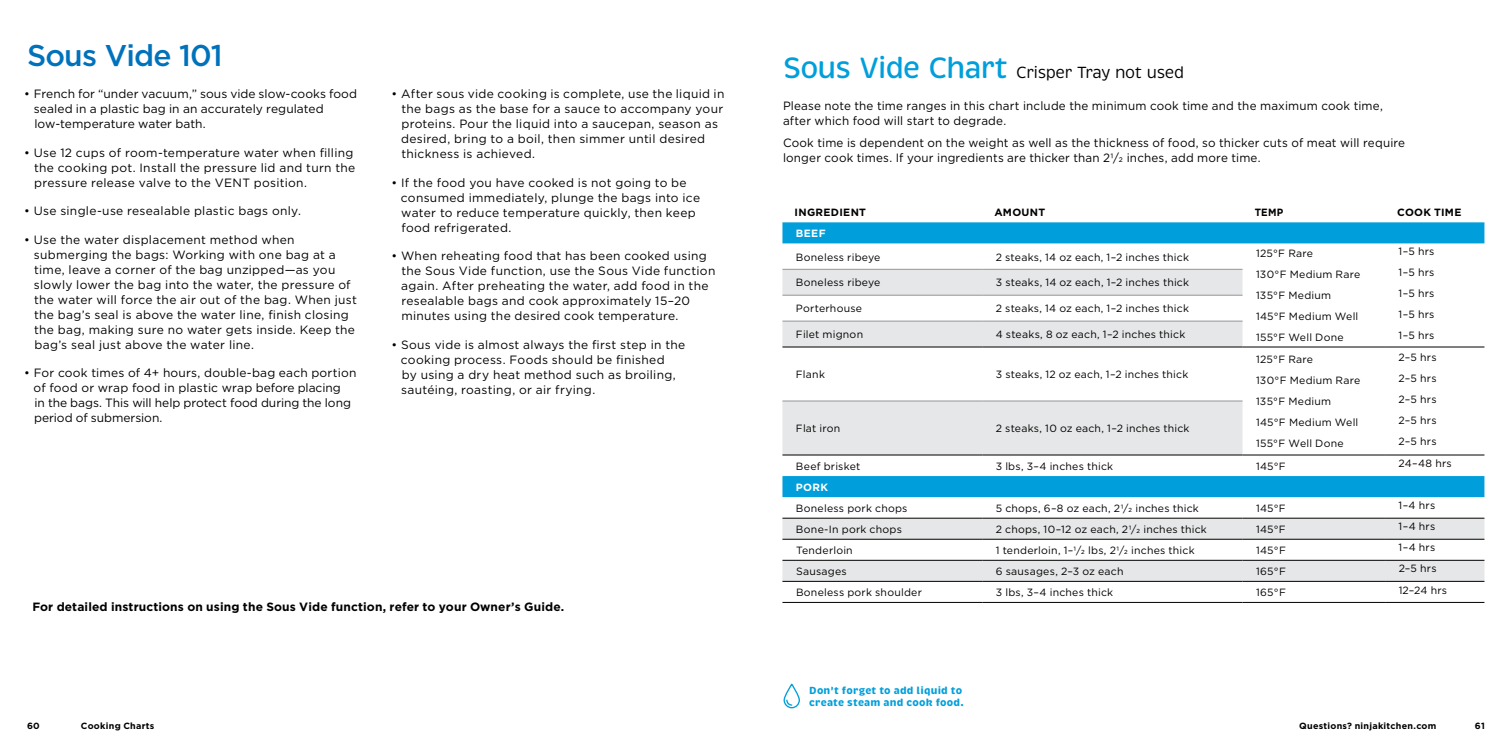
<style>
.page{position:relative;width:1512px;height:756px;background:#fff}
.page>*{position:absolute;margin:0;border:0;box-sizing:border-box;transform-origin:0 0}
.t1{font:500 30px "Gotham";letter-spacing:-.025em;color:#0072bc}
.t2{font:16.5px "Brevia";letter-spacing:-.035em;color:#000}
.t3{font:12px/15px "Gotham";letter-spacing:.02em;color:#000}
.t4{font:12px/15px "Gotham";color:#000}
.t5{font:700 12px "Gotham";letter-spacing:.01em;color:#000}
.t6{font:10.5px/21px "Gotham";letter-spacing:.02em;color:#000}
.t7{font:700 10.5px/12px "Brevia";letter-spacing:.02em;color:#009fdb}
.t8{font:700 10.5px "Gotham";letter-spacing:.03em;color:#000}
.t9{font:700 10.5px "Gotham";letter-spacing:.035em;color:#fff}
.t10{font:700 10.5px "Gotham";letter-spacing:.03em;color:#000;scale:.93 1}
.t11{font:700 9px "Gotham";letter-spacing:.03em;color:#000}
.s1{font-weight:500;font-size:30px;color:#009fdb}
</style>
<div class="page">
<svg style="left:782px;top:222px;width:702px;height:47px"></svg>
<svg style="left:782px;top:270px;width:702px;height:311px"></svg>
<hr style="left:782px;top:518px;width:200px;height:1px;background:#000">
<hr style="left:982px;top:518px;width:261px;height:1px;background:#000">
<hr style="left:1243px;top:518px;width:142px;height:1px;background:#000">
<hr style="left:1385px;top:518px;width:99px;height:1px;background:#000">
<hr style="left:782px;top:539px;width:200px;height:1px;background:#000">
<hr style="left:982px;top:539px;width:261px;height:1px;background:#000">
<hr style="left:1243px;top:539px;width:142px;height:1px;background:#000">
<hr style="left:1385px;top:539px;width:99px;height:1px;background:#000">
<hr style="left:782px;top:560px;width:200px;height:1px;background:#000">
<hr style="left:982px;top:560px;width:261px;height:1px;background:#000">
<hr style="left:1243px;top:560px;width:142px;height:1px;background:#000">
<hr style="left:1385px;top:560px;width:99px;height:1px;background:#000">
<hr style="left:782px;top:581px;width:200px;height:1px;background:#000">
<hr style="left:982px;top:581px;width:261px;height:1px;background:#000">
<hr style="left:1243px;top:581px;width:142px;height:1px;background:#000">
<hr style="left:1385px;top:581px;width:99px;height:1px;background:#000">
<hr style="left:782px;top:347px;width:200px;height:1px;background:#000">
<hr style="left:982px;top:347px;width:261px;height:1px;background:#000">
<hr style="left:782px;top:455px;width:200px;height:1px;background:#000">
<hr style="left:982px;top:455px;width:261px;height:1px;background:#000">
<hr style="left:782px;top:602px;width:200px;height:1px;background:#000">
<hr style="left:982px;top:602px;width:261px;height:1px;background:#000">
<hr style="left:1243px;top:602px;width:142px;height:1px;background:#000">
<hr style="left:1385px;top:602px;width:99px;height:1px;background:#000">
<hr style="left:782px;top:269px;width:200px;height:1px;background:#939598">
<hr style="left:982px;top:269px;width:261px;height:1px;background:#939598">
<hr style="left:782px;top:295px;width:200px;height:1px;background:#939598">
<hr style="left:982px;top:295px;width:261px;height:1px;background:#939598">
<hr style="left:782px;top:321px;width:200px;height:1px;background:#939598">
<hr style="left:982px;top:321px;width:261px;height:1px;background:#939598">
<hr style="left:782px;top:401px;width:200px;height:1px;background:#939598">
<hr style="left:982px;top:401px;width:261px;height:1px;background:#939598">
<hr style="left:1243px;top:347px;width:142px;height:1px;background:#000">
<hr style="left:1385px;top:347px;width:99px;height:1px;background:#000">
<hr style="left:1243px;top:455px;width:142px;height:1px;background:#000">
<hr style="left:1385px;top:455px;width:99px;height:1px;background:#000">
<svg style="left:783px;top:684px;width:17px;height:25px"></svg>
<h1 class="t1" style="left:27px;top:35px;width:197px">Sous Vide 101</h1>
<p class="t3" style="left:34px;top:86px;width:325px;text-indent:-10px">• French for “under vacuum,” sous vide slow-cooks food sealed in a plastic bag in an accurately regulated low-temperature water bath.</p>
<p class="t3" style="left:34px;top:145px;width:323px;text-indent:-10px">• Use 12 cups of room-temperature water when filling the cooking pot. Install the pressure lid and turn the pressure release valve to the VENT position.</p>
<p class="t3" style="left:24px;top:203px;width:278px">• Use single-use resealable plastic bags only.</p>
<p class="t3" style="left:34px;top:232px;width:325px;text-indent:-10px">• Use the water displacement method when submerging the bags: Working with one bag at a time, leave a corner of the bag unzipped—as you slowly lower the bag into the water, the pressure of the water will force the air out of the bag. When just the bag’s seal is above the water line, finish closing the bag, making sure no water gets inside. Keep the bag’s seal just above the water line.</p>
<p class="t4" style="left:34px;top:365px;width:324px;text-indent:-9px">• For cook times of 4+ hours, double-bag each portion of food or wrap food in plastic wrap before placing<br>in the bags. This will help protect food during the long period of submersion.</p>
<p class="t3" style="left:401px;top:86px;width:325px;text-indent:-10px">• After sous vide cooking is complete, use the liquid in the bags as the base for a sauce to accompany your proteins. Pour the liquid into a saucepan, season as desired, bring to a boil, then simmer until desired thickness is achieved.</p>
<p class="t3" style="left:401px;top:175px;width:301px;text-indent:-9px">• If the food you have cooked is not going to be consumed immediately, plunge the bags into ice water to reduce temperature quickly, then keep food refrigerated.</p>
<p class="t3" style="left:401px;top:248px;width:316px;text-indent:-10px">• When reheating food that has been cooked using the Sous Vide function, use the Sous Vide function again. After preheating the water, add food in the resealable bags and cook approximately 15–20 minutes using the desired cook temperature.</p>
<p class="t3" style="left:401px;top:337px;width:286px;text-indent:-9px">• Sous vide is almost always the first step in the cooking process. Foods should be finished<br>by using a dry heat method such as broiling, sautéing, roasting, or air frying.</p>
<p class="t5" style="left:32px;top:599px;width:533px">For detailed instructions on using the Sous Vide function, refer to your Owner’s Guide.</p>
<h2 class="t2" style="left:784px;top:62px;width:402px"><span class="s1">Sous Vide Chart</span> Crisper Tray not used</h2>
<p class="t3" style="left:783px;top:98px;width:601px">Please note the time ranges in this chart include the minimum cook time and the maximum cook time, after which food will start to degrade.</p>
<p class="t3" style="left:783px;top:135px;width:624px">Cook time is dependent on the weight as well as the thickness of food, so thicker cuts of meat will require longer cook times. If your ingredients are thicker than 21/2 inches, add more time.</p>
<p class="t8" style="left:795px;top:205px;width:73px">INGREDIENT</p>
<p class="t8" style="left:994px;top:205px;width:52px">AMOUNT</p>
<p class="t10" style="left:1255px;top:205px;width:32px">TEMP</p>
<p class="t8" style="left:1397px;top:205px;width:66px">COOK TIME</p>
<p class="t9" style="left:796px;top:226px;width:31px">BEEF</p>
<p class="t6" style="left:796px;top:246px;width:86px">Boneless ribeye</p>
<p class="t6" style="left:996px;top:246px;width:195px">2 steaks, 14 oz each, 1–2 inches thick</p>
<p class="t6" style="left:1256px;top:243px;width:106px">125°F Rare<br>130°F Medium Rare<br>135°F Medium<br>145°F Medium Well<br>155°F Well Done</p>
<p class="t6" style="left:1399px;top:240px;width:37px;text-align:justify">1–5 hrs 1–5 hrs 1–5 hrs 1–5 hrs 1–5 hrs</p>
<p class="t6" style="left:796px;top:272px;width:86px">Boneless ribeye</p>
<p class="t6" style="left:996px;top:272px;width:195px">3 steaks, 14 oz each, 1–2 inches thick</p>
<p class="t6" style="left:796px;top:298px;width:68px">Porterhouse</p>
<p class="t6" style="left:996px;top:298px;width:195px">2 steaks, 14 oz each, 1–2 inches thick</p>
<p class="t6" style="left:796px;top:324px;width:69px">Filet mignon</p>
<p class="t6" style="left:996px;top:324px;width:191px">4 steaks, 8 oz each, 1–2 inches thick</p>
<p class="t6" style="left:796px;top:364px;width:31px">Flank</p>
<p class="t6" style="left:996px;top:364px;width:194px">3 steaks, 12 oz each, 1–2 inches thick</p>
<p class="t6" style="left:1256px;top:349px;width:106px">125°F Rare<br>130°F Medium Rare<br>135°F Medium<br>145°F Medium Well<br>155°F Well Done</p>
<p class="t6" style="left:1399px;top:346px;width:40px;text-align:justify">2–5 hrs 2–5 hrs 2–5 hrs 2–5 hrs 2–5 hrs</p>
<p class="t6" style="left:796px;top:418px;width:46px">Flat iron</p>
<p class="t6" style="left:996px;top:418px;width:195px">2 steaks, 10 oz each, 1–2 inches thick</p>
<p class="t6" style="left:796px;top:455px;width:66px">Beef brisket</p>
<p class="t6" style="left:996px;top:455px;width:119px">3 lbs, 3–4 inches thick</p>
<p class="t6" style="left:1256px;top:455px;width:31px">145°F</p>
<p class="t6" style="left:1399px;top:453px;width:55px">24–48 hrs</p>
<p class="t9" style="left:796px;top:480px;width:34px">PORK</p>
<p class="t6" style="left:796px;top:497px;width:113px">Boneless pork chops</p>
<p class="t6" style="left:996px;top:497px;width:205px">5 chops, 6–8 oz each, 21/2 inches thick</p>
<p class="t6" style="left:1256px;top:497px;width:31px">145°F</p>
<p class="t6" style="left:1399px;top:495px;width:38px">1–4 hrs</p>
<p class="t6" style="left:796px;top:518px;width:107px">Bone-In pork chops</p>
<p class="t6" style="left:996px;top:518px;width:213px">2 chops, 10–12 oz each, 21/2 inches thick</p>
<p class="t6" style="left:1256px;top:518px;width:31px">145°F</p>
<p class="t6" style="left:1399px;top:516px;width:38px">1–4 hrs</p>
<p class="t6" style="left:796px;top:540px;width:58px">Tenderloin</p>
<p class="t6" style="left:996px;top:540px;width:200px">1 tenderloin, 1–1/2 lbs, 21/2 inches thick</p>
<p class="t6" style="left:1256px;top:540px;width:31px">145°F</p>
<p class="t6" style="left:1399px;top:537px;width:38px">1–4 hrs</p>
<p class="t6" style="left:796px;top:561px;width:52px">Sausages</p>
<p class="t6" style="left:996px;top:561px;width:129px">6 sausages, 2–3 oz each</p>
<p class="t6" style="left:1256px;top:561px;width:31px">165°F</p>
<p class="t6" style="left:1399px;top:558px;width:40px">2–5 hrs</p>
<p class="t6" style="left:796px;top:582px;width:127px">Boneless pork shoulder</p>
<p class="t6" style="left:996px;top:582px;width:119px">3 lbs, 3–4 inches thick</p>
<p class="t6" style="left:1256px;top:582px;width:31px">165°F</p>
<p class="t6" style="left:1399px;top:579px;width:50px">12–24 hrs</p>
<p class="t7" style="left:809px;top:685px;width:156px">Don't forget to add liquid to create steam and cook food.</p>
<p class="t11" style="left:27px;top:720px;width:14px">60</p>
<p class="t11" style="left:81px;top:720px;width:75px">Cooking Charts</p>
<p class="t11" style="left:1299px;top:720px;width:139px">Questions? ninjakitchen.com</p>
<p class="t11" style="left:1475px;top:720px;width:12px">61</p>
</div>
